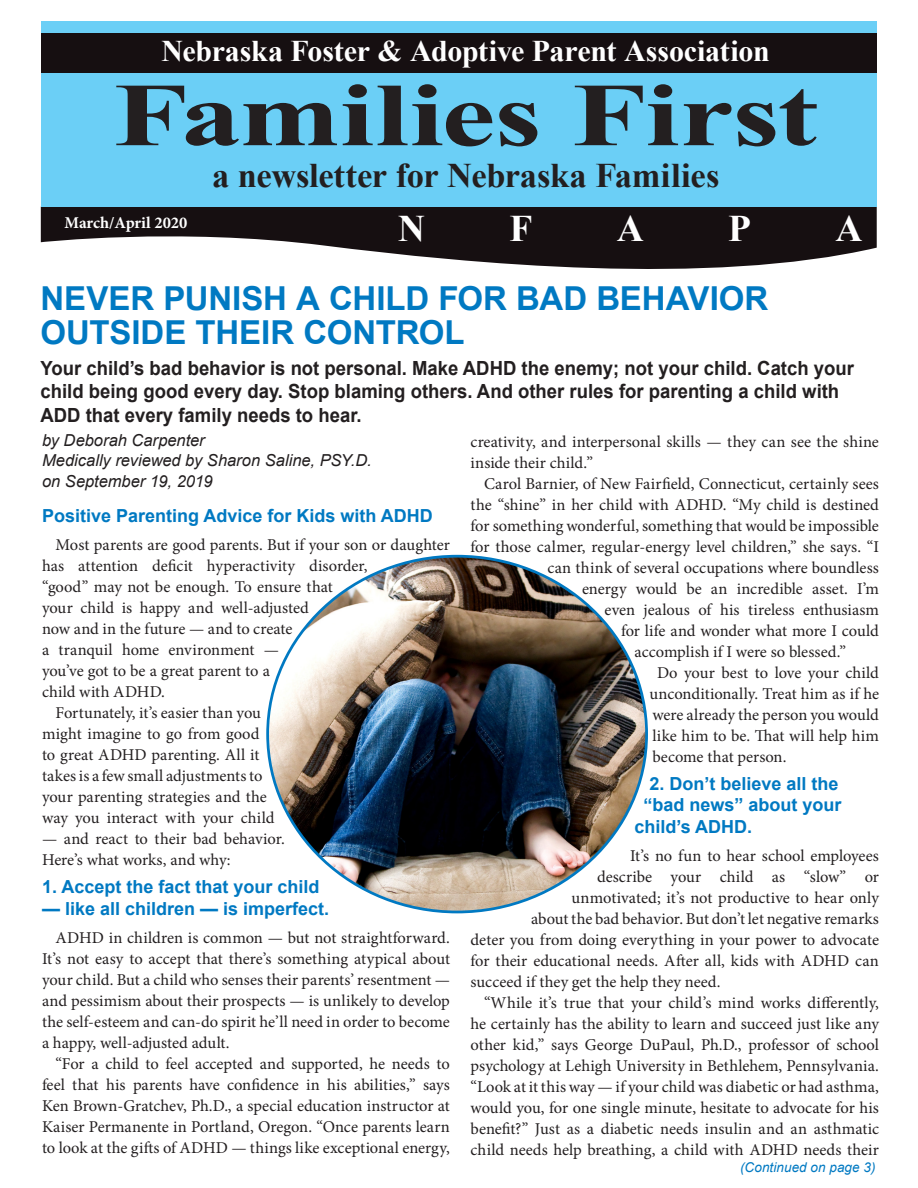
<style>
.page{position:relative;width:918px;height:1188px;background:#fff}
.page>*{position:absolute;margin:0;border:0;box-sizing:border-box;transform-origin:0 0}
.BODY{font:700 89.85px "Times New Roman";letter-spacing:-.005em;color:#231f20;scale:1.35 1}
.BODY-2{font:700 37.5px "Times New Roman";color:#fff}
.BODY-3{font:700 34.5px "Times New Roman";letter-spacing:-.01em;color:#231f20}
.t1{font:700 33px/34.5px "Arial";letter-spacing:-.005em;color:#0079c2}
.BODY-4{font:700 30px "Times New Roman";letter-spacing:-.01em;color:#fff}
.SubTitle_2017{font:700 19.5px/23.4px "Arial";color:#231f20;scale:.95 1}
.SubTitle_2017-2{font:700 18px "Arial";color:#0079c2}
.BODY-5{font:16.5px/21px "Minion Pro";color:#231f20}
.Author_of_Artical{font:italic 16.5px/20.4px "Arial";color:#231f20}
.t2{font:700 16.5px "Minion Pro";color:#fff}
.Author_of_Artical-2{font:italic 13.5px "Arial";letter-spacing:.005em;color:#0079c2}
</style>
<div class="page">
<svg style="left:41px;top:207px;width:836px;height:62px;fill:#160f11"></svg>
<div style="left:41px;top:21px;width:835px;height:186px;background:#6bcff6"></div>
<div style="left:41px;top:33px;width:835px;height:40px;background:#160f11"></div>
<img style="left:268px;top:556px;width:379px;height:356px">
<p class="BODY-4" style="left:162px;top:30px;width:610px">Nebraska Foster &amp; Adoptive Parent Association</p>
<p class="BODY" style="left:114px;top:53px;width:523px">Families First</p>
<p class="BODY-3" style="left:212px;top:151px;width:509px">a newsletter for Nebraska Families</p>
<p class="BODY-2" style="left:398px;top:203px;width:29px">N</p>
<p class="BODY-2" style="left:510px;top:203px;width:24px">F</p>
<p class="BODY-2" style="left:617px;top:203px;width:29px">A</p>
<p class="BODY-2" style="left:728px;top:203px;width:24px">P</p>
<p class="BODY-2" style="left:836px;top:203px;width:29px">A</p>
<p class="t2" style="left:64px;top:211px;width:124px">March/April 2020</p>
<p class="t1" style="left:40px;top:282px;width:729px">NEVER PUNISH A CHILD FOR BAD BEHAVIOR<br>OUTSIDE THEIR CONTROL</p>
<p class="SubTitle_2017" style="left:40px;top:357px;width:858px">Your child’s bad behavior is not personal. Make ADHD the enemy; not your child. Catch your child being good every day. Stop blaming others. And other rules for parenting a child with<br>ADD that every family needs to hear.</p>
<p class="Author_of_Artical" style="left:42px;top:430px;width:331px">by Deborah Carpenter<br>Medically reviewed by Sharon Saline, PSY.D. on September 19, 2019</p>
<p class="SubTitle_2017-2" style="left:42px;top:504px;width:392px">Positive Parenting Advice for Kids with ADHD</p>
<p class="BODY-5" style="left:42px;top:534px;width:410px;text-indent:14px">Most parents are good parents. But if your son or daughter has attention deficit hyperactivity disorder,<br>“good” may not be enough. To ensure that<br>your child is happy and well-adjusted<br>now and in the future — and to create<br>a tranquil home environment —<br>you’ve got to be a great parent to a<br>child with ADHD.</p>
<p class="BODY-5" style="left:42px;top:702px;width:234px;text-indent:14px">Fortunately, it’s easier than you might imagine to go from good to great ADHD parenting. All it takes is a few small adjustments to your parenting strategies and the way you interact with your child</p>
<p class="BODY-5" style="left:42px;top:828px;width:244px">— and react to their bad behavior.<br>Here’s what works, and why:</p>
<p class="SubTitle_2017-2" style="left:42px;top:875px;width:279px">1. Accept the fact that your child</p>
<p class="SubTitle_2017-2" style="left:42px;top:897px;width:289px">— like all children — is imperfect.</p>
<p class="BODY-5" style="left:42px;top:927px;width:410px;text-align:justify;text-indent:14px">ADHD in children is common — but not straightforward.<br>It’s not easy to accept that there’s something atypical about your child. But a child who senses their parents’ resentment — and pessimism about their prospects — is unlikely to develop the self-esteem and can-do spirit he’ll need in order to become a happy, well-adjusted adult.</p>
<p class="BODY-5" style="left:42px;top:1053px;width:410px;text-align:justify;text-indent:14px">“For a child to feel accepted and supported, he needs to feel that his parents have confidence in his abilities,” says Ken Brown-Gratchev, Ph.D., a special education instructor at Kaiser Permanente in Portland, Oregon. “Once parents learn to look at the gifts of ADHD — things like exceptional energy,</p>
<p class="BODY-5" style="left:471px;top:431px;width:410px">creativity, and interpersonal skills — they can see the shine inside their child.”</p>
<p class="BODY-5" style="left:484px;top:473px;width:396px">Carol Barnier, of New Fairfield, Connecticut, certainly sees</p>
<p class="BODY-5" style="left:471px;top:494px;width:410px">the “shine” in her child with ADHD. “My child is destined</p>
<p class="BODY-5" style="left:471px;top:515px;width:410px">for something wonderful, something that would be impossible</p>
<p class="BODY-5" style="left:471px;top:536px;width:410px">for those calmer, regular-energy level children,” she says. “I</p>
<p class="BODY-5" style="left:548px;top:557px;width:333px">can think of several occupations where boundless</p>
<p class="BODY-5" style="left:582px;top:578px;width:299px">energy would be an incredible asset. I’m</p>
<p class="BODY-5" style="left:604px;top:599px;width:276px">even jealous of his tireless enthusiasm</p>
<p class="BODY-5" style="left:621px;top:620px;width:260px">for life and wonder what more I could</p>
<p class="BODY-5" style="left:634px;top:641px;width:213px">accomplish if I were so blessed.”</p>
<p class="BODY-5" style="left:650px;top:662px;width:231px;text-align:justify;text-indent:8px">Do your best to love your child unconditionally. Treat him as if he were already the person you would like him to be. That will help him become that person.</p>
<p class="SubTitle_2017-2" style="left:650px;top:772px;width:191px">2. Don’t believe all the</p>
<p class="SubTitle_2017-2" style="left:644px;top:793px;width:200px">“bad news” about your</p>
<p class="SubTitle_2017-2" style="left:634px;top:815px;width:119px">child’s ADHD.</p>
<p class="BODY-5" style="left:630px;top:845px;width:250px">It’s no fun to hear school employees</p>
<p class="BODY-5" style="left:597px;top:866px;width:284px">describe your child as “slow” or</p>
<p class="BODY-5" style="left:572px;top:887px;width:309px">unmotivated; it’s not productive to hear only</p>
<p class="BODY-5" style="left:531px;top:908px;width:349px">about the bad behavior. But don’t let negative remarks</p>
<p class="BODY-5" style="left:471px;top:929px;width:410px">deter you from doing everything in your power to advocate</p>
<p class="BODY-5" style="left:471px;top:950px;width:410px">for their educational needs. After all, kids with ADHD can</p>
<p class="BODY-5" style="left:471px;top:971px;width:252px">succeed if they get the help they need.</p>
<p class="BODY-5" style="left:471px;top:992px;width:410px;text-align:justify;text-indent:14px">“While it’s true that your child’s mind works differently, he certainly has the ability to learn and succeed just like any other kid,” says George DuPaul, Ph.D., professor of school psychology at Lehigh University in Bethlehem, Pennsylvania. “Look at it this way — if your child was diabetic or had asthma, would you, for one single minute, hesitate to advocate for his benefit?” Just as a diabetic needs insulin and an asthmatic child needs help breathing, a child with ADHD needs their</p>
<p class="Author_of_Artical-2" style="left:740px;top:1158px;width:137px">(Continued on page 3)</p>
</div>
